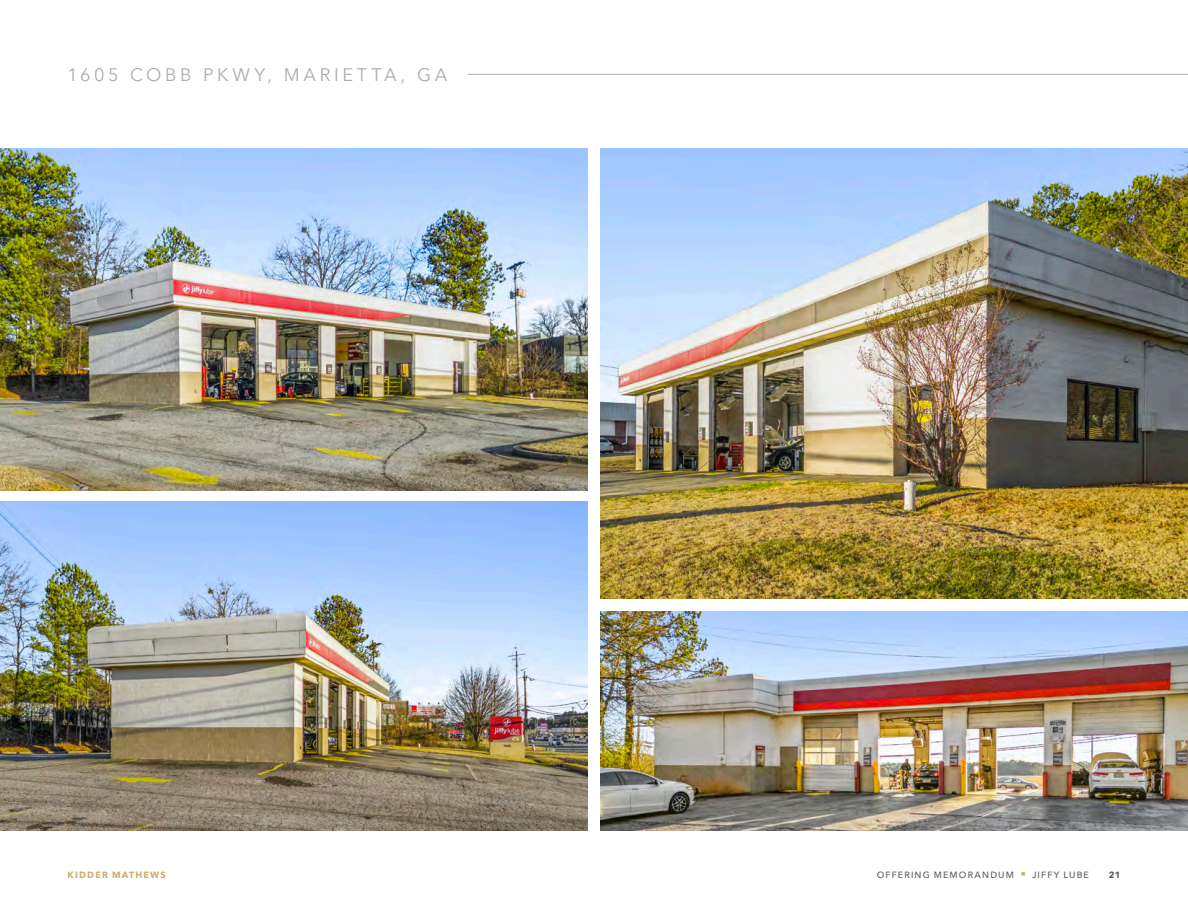
<style>
.page{position:relative;width:1188px;height:918px;background:#fff}
.page>*{position:absolute;margin:0;border:0;box-sizing:border-box;transform-origin:0 0}
.Section_Identifier{font:18px "Avenir Next LT Pro";letter-spacing:.2em;color:#afabac}
.t1{font:500 9px "Avenir Next LT Pro";letter-spacing:.13em;color:#5e5d5d}
.t2{font:700 9px "Avenir Next LT Pro";letter-spacing:.13em;color:#cbae6b}
.t3{font:700 9px "Avenir Next LT Pro";color:#5e5d5d}
.s1{color:#cbae6b}
</style>
<div class="page">
<img style="left:601px;top:149px;width:587px;height:449px">
<img style="left:601px;top:612px;width:587px;height:218px">
<img style="left:0;top:502px;width:587px;height:328px">
<img style="left:0;top:149px;width:587px;height:341px">
<hr style="left:468px;top:74px;width:720px;height:1px;background:#afabac">
<p class="Section_Identifier" style="left:68px;top:64px;width:381px">1605 COBB PKWY, MARIETTA, GA</p>
<p class="t2" style="left:68px;top:869px;width:100px">KIDDER MATHEWS</p>
<p class="t1" style="left:877px;top:869px;width:214px">OFFERING MEMORANDUM <span class="s1">■</span> JIFFY LUBE</p>
<p class="t3" style="left:1109px;top:869px;width:13px">21</p>
</div>
